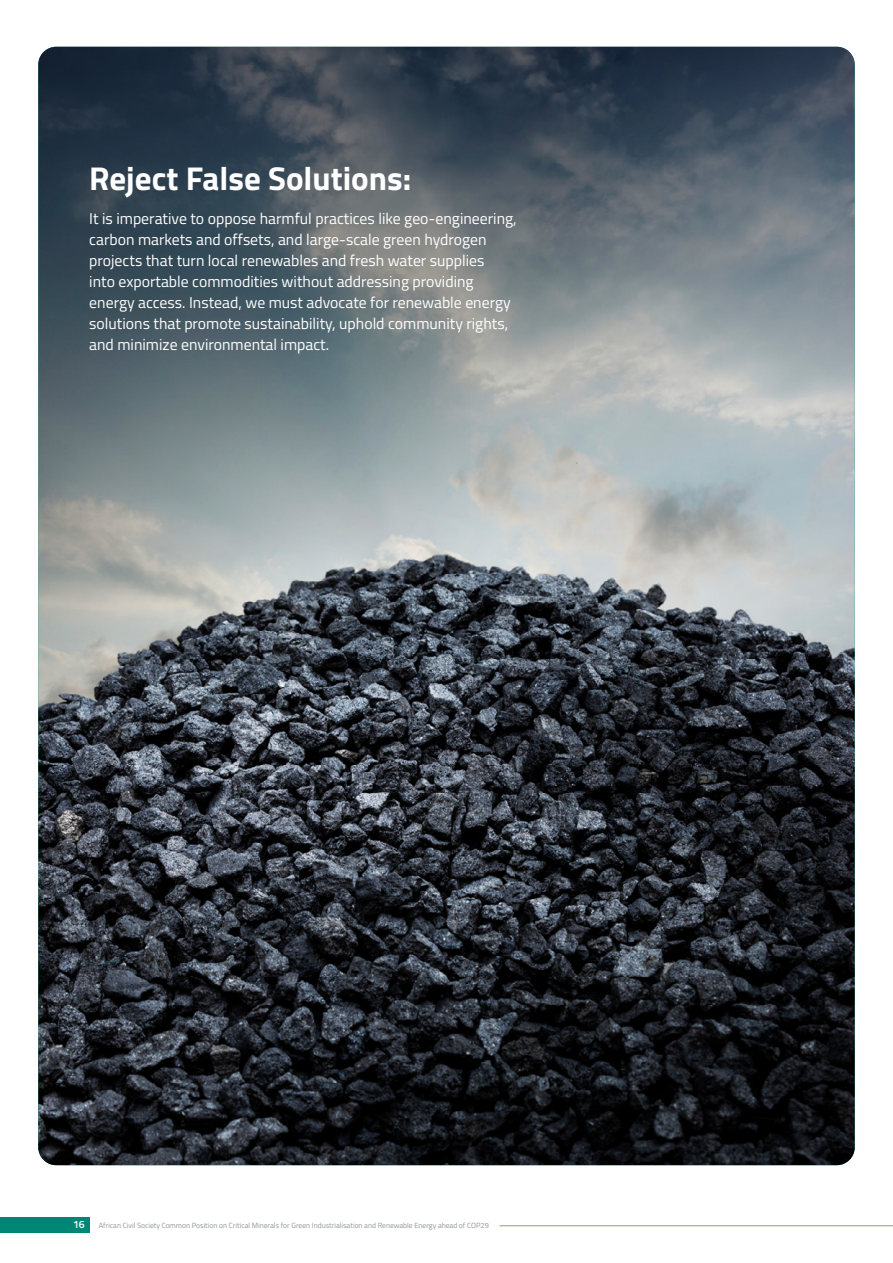
<style>
.page{position:relative;width:893px;height:1263px;background:#fff}
.page>*{position:absolute;margin:0;border:0;box-sizing:border-box;transform-origin:0 0}
.t1{font:700 33px "Titillium Web";color:#fff}
.t2{font:15.75px/21px "Titillium Web";color:#fff}
.t3{font:600 10.5px "Titillium Web";color:#fff}
.t4{font:7.5px "Titillium Web";color:#939598}
</style>
<div class="page">
<div style="left:0;top:1217px;width:89px;height:15px;background:#008677"></div>
<hr style="left:500px;top:1225px;width:393px;height:1px;background:#95a068">
<img style="left:38px;top:47px;width:817px;height:1118px">
<h1 class="t1" style="left:89px;top:154px;width:323px">Reject False Solutions:</h1>
<p class="t2" style="left:89px;top:207px;width:429px">It is imperative to oppose harmful practices like geo-engineering, carbon markets and offsets, and large-scale green hydrogen projects that turn local renewables and fresh water supplies<br>into exportable commodities without addressing providing energy access. Instead, we must advocate for renewable energy solutions that promote sustainability, uphold community rights, and minimize environmental impact.</p>
<p class="t3" style="left:73px;top:1217px;width:13px">16</p>
<p class="t4" style="left:99px;top:1219px;width:391px">African Civil Society Common Position on Critical Minerals for Green Industrialisation and Renewable Energy ahead of COP29</p>
</div>
